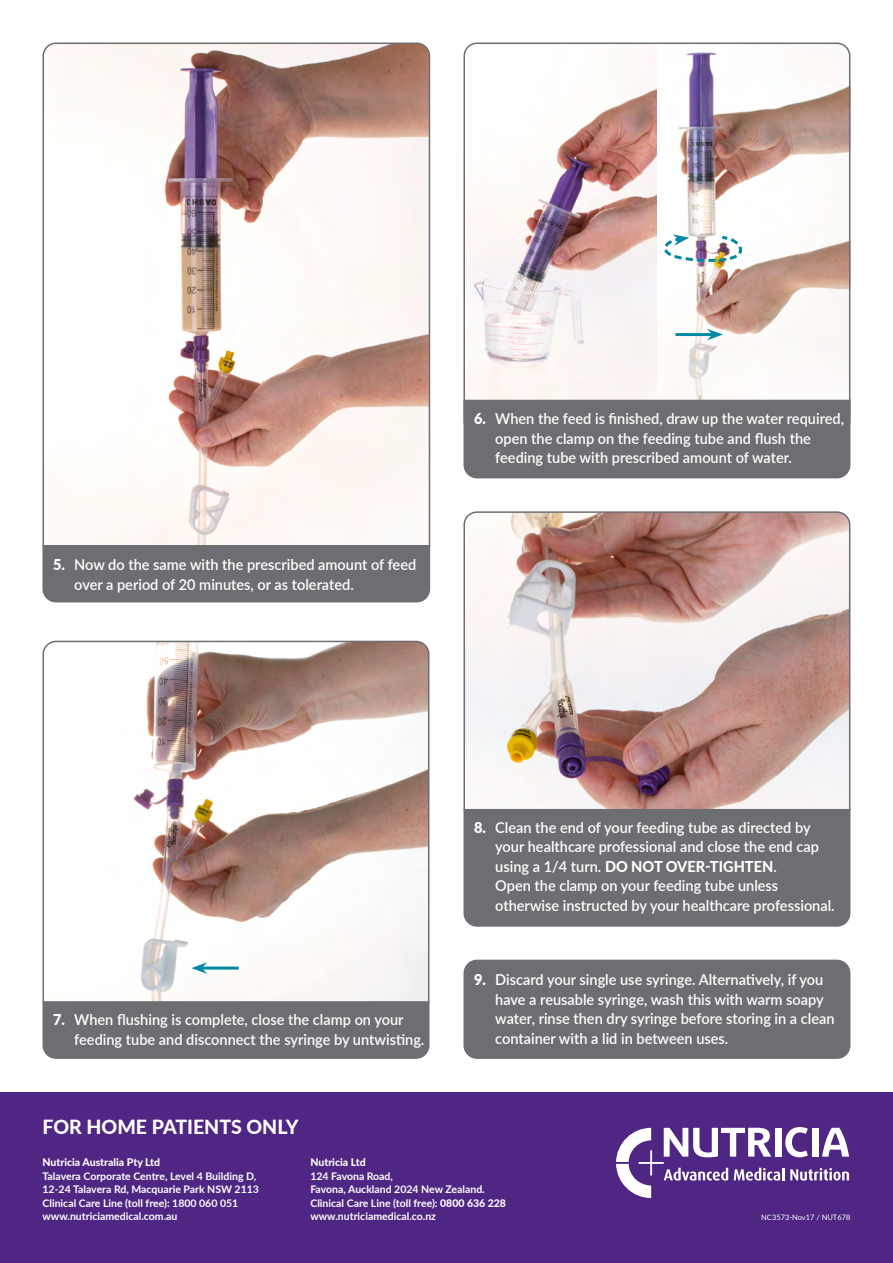
<style>
.page{position:relative;width:893px;height:1263px;background:#fff}
.page>*{position:absolute;margin:0;border:0;box-sizing:border-box;transform-origin:0 0}
.Address{font:800 19.5px "Lato";color:#fff}
.Instruction{font:600 15px/19.5px "Lato";color:#fff}
.Address-2{font:700 10.5px/13.5px "Lato";color:#fff}
.t1{font:7.5px "Lato";color:#fff}
.s1{font-weight:900}
.s2{font-weight:800}
</style>
<div class="page">
<div style="left:0;top:1093px;width:893px;height:170px;background:#4f2683"></div>
<svg style="left:616px;top:1127px;width:233px;height:71px"></svg>
<svg style="left:42px;top:42px;width:389px;height:502px"></svg>
<div style="left:42px;top:544px;width:389px;height:59px;background:#6d6e71"></div>
<svg style="left:463px;top:42px;width:388px;height:357px"></svg>
<svg style="left:658px;top:234px;width:85px;height:29px"></svg>
<hr style="left:675px;top:333px;width:37px;height:3px;background:#0088a5">
<svg style="left:707px;top:329px;width:16px;height:11px"></svg>
<div style="left:463px;top:399px;width:388px;height:80px;background:#6d6e71"></div>
<svg style="left:42px;top:640px;width:388px;height:361px"></svg>
<div style="left:42px;top:1001px;width:388px;height:58px;background:#6d6e71"></div>
<img style="left:463px;top:511px;width:388px;height:297px">
<div style="left:463px;top:808px;width:388px;height:119px;background:#6d6e71"></div>
<div style="left:464px;top:960px;width:386px;height:98px;background:#6d6e71;border-radius:13px"></div>
<div style="left:463px;top:960px;width:387px;height:99px;border:2px solid #6d6e71;border-radius:13px"></div>
<hr style="left:202px;top:966px;width:37px;height:3px;background:#0088a5">
<svg style="left:191px;top:962px;width:16px;height:12px"></svg>
<p class="Instruction" style="left:74px;top:554px;width:344px;text-indent:-21px"><span class="s1">5.</span> Now do the same with the prescribed amount of feed over a period of 20 minutes, or as tolerated.</p>
<p class="Instruction" style="left:495px;top:409px;width:350px;text-indent:-21px"><span class="s1">6.</span> When the feed is finished, draw up the water required, open the clamp on the feeding tube and flush the feeding tube with prescribed amount of water.</p>
<p class="Instruction" style="left:74px;top:1010px;width:352px;text-indent:-21px"><span class="s1">7.</span> When flushing is complete, close the clamp on your feeding tube and disconnect the syringe by untwisting.</p>
<p class="Address" style="left:43px;top:1112px;width:257px">FOR HOME PATIENTS ONLY</p>
<p class="Instruction" style="left:495px;top:817px;width:341px;text-indent:-21px"><span class="s1">8.</span> Clean the end of your feeding tube as directed by your healthcare professional and close the end cap using a 1/4 turn. <span class="s2">DO NOT OVER-TIGHTEN</span>.<br>Open the clamp on your feeding tube unless otherwise instructed by your healthcare professional.</p>
<p class="Instruction" style="left:495px;top:969px;width:341px;text-indent:-21px"><span class="s1">9.</span> Discard your single use syringe. Alternatively, if you have a reusable syringe, wash this with warm soapy water, rinse then dry syringe before storing in a clean container with a lid in between uses.</p>
<p class="Address-2" style="left:43px;top:1155px;width:218px"><span class="s2">Nutricia Australia Pty Ltd<br></span>Talavera Corporate Centre, Level 4 Building D, 12-24 Talavera Rd, Macquarie Park NSW 2113<br>Clinical Care Line (toll free): 1800 060 051 www.nutriciamedical.com.au</p>
<p class="Address-2" style="left:310px;top:1155px;width:197px"><span class="s2">Nutricia Ltd<br></span>124 Favona Road,<br>Favona, Auckland 2024 New Zealand.<br>Clinical Care Line (toll free): <span class="s2">0800 636 228 </span>www.nutriciamedical.co.nz</p>
<p class="t1" style="left:761px;top:1212px;width:91px">NC3573-Nov17 / NUT678</p>
</div>
